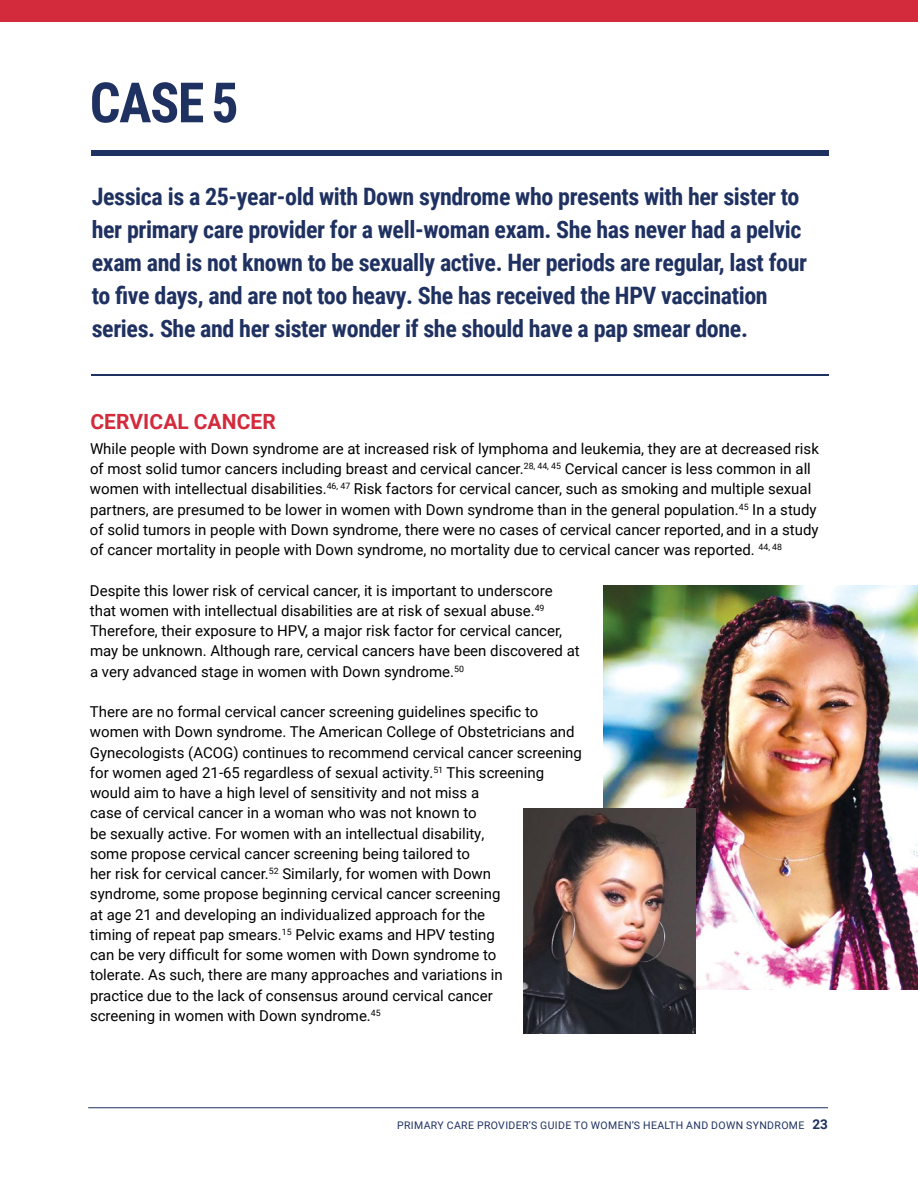
<style>
.page{position:relative;width:918px;height:1188px;background:#fff}
.page>*{position:absolute;margin:0;border:0;box-sizing:border-box;transform-origin:0 0}
.t1{font:700 55.65px "Roboto Condensed";color:#1f3161}
.t2{font:700 24px/33px "Roboto Condensed";letter-spacing:-.015em;color:#1f3161}
.t3{font:700 21px "Roboto";letter-spacing:.005em;color:#d32a3c}
.t4{font:15px/20.2px "Roboto";color:#000}
.t5{font:10.5px "Roboto";letter-spacing:.035em;color:#1f3161}
.s1{font-weight:700;font-size:13.5px}
</style>
<div class="page">
<hr style="left:88px;top:1107px;width:740px;height:1px;background:#1f3161">
<div style="left:0;top:0;width:918px;height:22px;background:#d32a3c"></div>
<div style="left:91px;top:150px;width:738px;height:6px;background:#1f3161"></div>
<hr style="left:91px;top:374px;width:738px;height:2px;background:#1f3161">
<img style="left:603px;top:585px;width:315px;height:405px">
<img style="left:524px;top:808px;width:172px;height:226px">
<h1 class="t1" style="left:90px;top:81px;width:150px">CASE 5</h1>
<p class="t2" style="left:92px;top:180px;width:717px">Jessica is a 25-year-old with Down syndrome who presents with her sister to her primary care provider for a well-woman exam. She has never had a pelvic exam and is not known to be sexually active. Her periods are regular, last four to five days, and are not too heavy. She has received the HPV vaccination series. She and her sister wonder if she should have a pap smear done.</p>
<h3 class="t3" style="left:90px;top:413px;width:187px">CERVICAL CANCER</h3>
<p class="t4" style="left:90px;top:438px;width:730px">While people with Down syndrome are at increased risk of lymphoma and leukemia, they are at decreased risk of most solid tumor cancers including breast and cervical cancer.<sup>28,</sup> <sup>44,</sup> <sup>45</sup> Cervical cancer is less common in all women with intellectual disabilities.<sup>46,</sup> <sup>47</sup> Risk factors for cervical cancer, such as smoking and multiple sexual partners, are presumed to be lower in women with Down syndrome than in the general population.<sup>45</sup> In a study of solid tumors in people with Down syndrome, there were no cases of cervical cancer reported, and in a study of cancer mortality in people with Down syndrome, no mortality due to cervical cancer was reported. <sup>44,</sup> <sup>48</sup></p>
<p class="t4" style="left:90px;top:580px;width:491px">Despite this lower risk of cervical cancer, it is important to underscore that women with intellectual disabilities are at risk of sexual abuse.<sup>49<br></sup>Therefore, their exposure to HPV, a major risk factor for cervical cancer, may be unknown. Although rare, cervical cancers have been discovered at a very advanced stage in women with Down syndrome.<sup>50</sup></p>
<p class="t4" style="left:90px;top:701px;width:494px">There are no formal cervical cancer screening guidelines specific to women with Down syndrome. The American College of Obstetricians and Gynecologists (ACOG) continues to recommend cervical cancer screening for women aged 21-65 regardless of sexual activity.<sup>51</sup> This screening would aim to have a high level of sensitivity and not miss a<br>case of cervical cancer in a woman who was not known to<br>be sexually active. For women with an intellectual disability,<br>some propose cervical cancer screening being tailored to<br>her risk for cervical cancer.<sup>52</sup> Similarly, for women with Down<br>syndrome, some propose beginning cervical cancer screening<br>at age 21 and developing an individualized approach for the<br>timing of repeat pap smears.<sup>15</sup> Pelvic exams and HPV testing<br>can be very difficult for some women with Down syndrome to<br>tolerate. As such, there are many approaches and variations in<br>practice due to the lack of consensus around cervical cancer<br>screening in women with Down syndrome.<sup>45</sup></p>
<p class="t5" style="left:397px;top:1118px;width:432px">PRIMARY CARE PROVIDER’S GUIDE TO WOMEN’S HEALTH AND DOWN SYNDROME <span class="s1">23</span></p>
</div>
